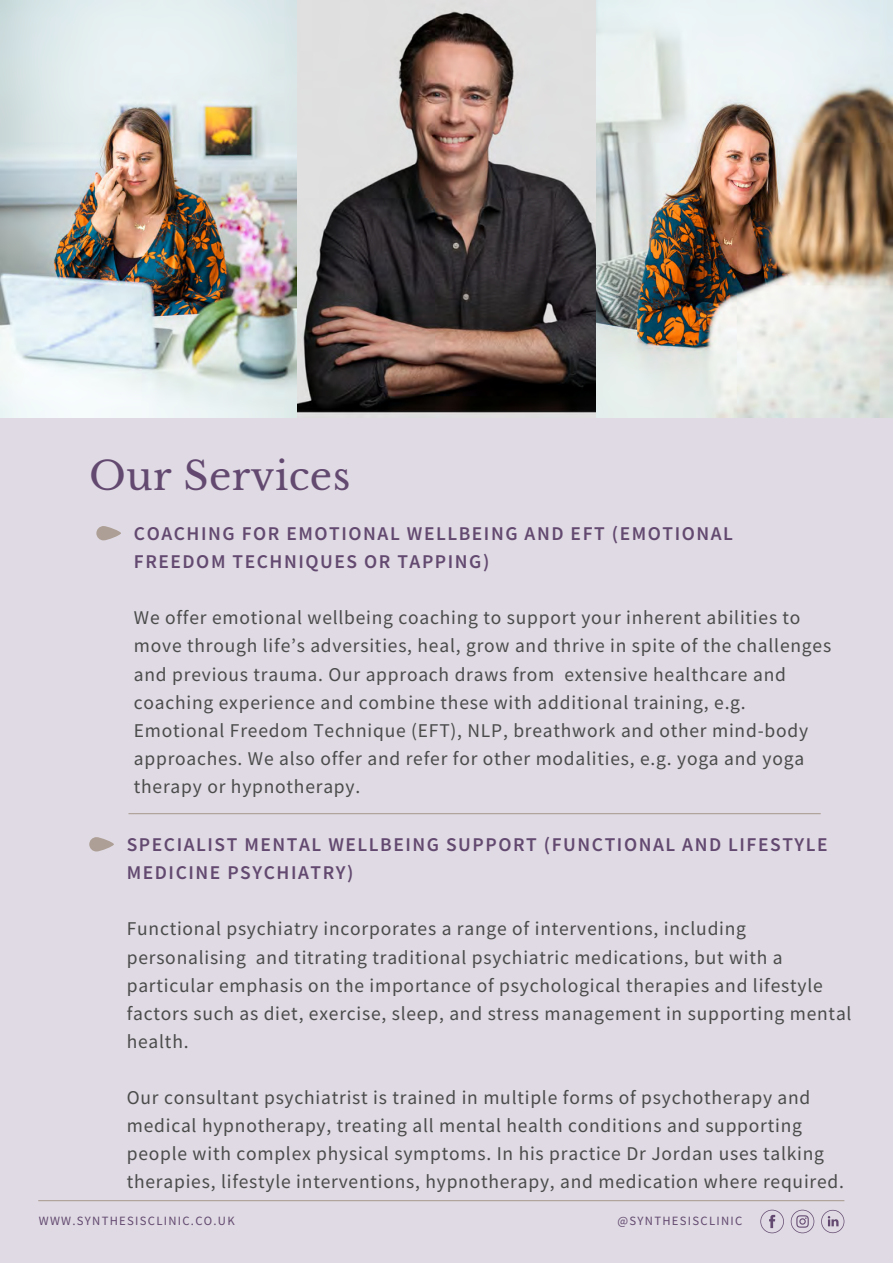
<style>
.page{position:relative;width:893px;height:1264px;background:#fff}
.page>*{position:absolute;margin:0;border:0;box-sizing:border-box;transform-origin:0 0}
.t1{font:39px "Libre Baskerville";letter-spacing:.01em;color:#634970}
.t2{font:19.5px/28px "Source Sans Pro";letter-spacing:.04em;color:#4b4b4b}
.t3{font:600 19.5px/28px "Source Sans Pro";letter-spacing:.08em;color:#634970}
.t4{font:12.6px "Source Sans Pro";letter-spacing:.1em;color:#634970}
</style>
<div class="page">
<div style="left:0;top:0;width:892px;height:1262px;background:#dfdae3"></div>
<hr style="left:38px;top:1200px;width:806px;height:1px;background:#ad9f95">
<svg style="left:760px;top:1209px;width:23px;height:24px"></svg>
<svg style="left:790px;top:1209px;width:24px;height:24px"></svg>
<svg style="left:821px;top:1209px;width:23px;height:24px"></svg>
<img style="left:0;top:0;width:892px;height:417px">
<svg style="left:96px;top:526px;width:25px;height:14px"></svg>
<hr style="left:128px;top:813px;width:692px;height:1px;background:#ad9f95">
<svg style="left:89px;top:837px;width:25px;height:14px"></svg>
<p class="t1" style="left:89px;top:452px;width:262px">Our Services</p>
<p class="t3" style="left:134px;top:519px;width:600px">COACHING FOR EMOTIONAL WELLBEING AND EFT (EMOTIONAL<br>FREEDOM TECHNIQUES OR TAPPING)</p>
<p class="t2" style="left:134px;top:603px;width:698px">We offer emotional wellbeing coaching to support your inherent abilities to move through life’s adversities, heal, grow and thrive in spite of the challenges and previous trauma. Our approach draws from extensive healthcare and coaching experience and combine these with additional training, e.g.<br>Emotional Freedom Technique (EFT), NLP, breathwork and other mind-body approaches. We also offer and refer for other modalities, e.g. yoga and yoga therapy or hypnotherapy.</p>
<p class="t3" style="left:127px;top:830px;width:702px">SPECIALIST MENTAL WELLBEING SUPPORT (FUNCTIONAL AND LIFESTYLE<br>MEDICINE PSYCHIATRY)</p>
<p class="t2" style="left:127px;top:914px;width:726px">Functional psychiatry incorporates a range of interventions, including personalising and titrating traditional psychiatric medications, but with a particular emphasis on the importance of psychological therapies and lifestyle factors such as diet, exercise, sleep, and stress management in supporting mental health.</p>
<p class="t2" style="left:127px;top:1083px;width:718px">Our consultant psychiatrist is trained in multiple forms of psychotherapy and medical hypnotherapy, treating all mental health conditions and supporting people with complex physical symptoms. In his practice Dr Jordan uses talking therapies, lifestyle interventions, hypnotherapy, and medication where required.</p>
<p class="t4" style="left:39px;top:1212px;width:197px">WWW.SYNTHESISCLINIC.CO.UK</p>
<p class="t4" style="left:617px;top:1212px;width:126px">@SYNTHESISCLINIC</p>
</div>
